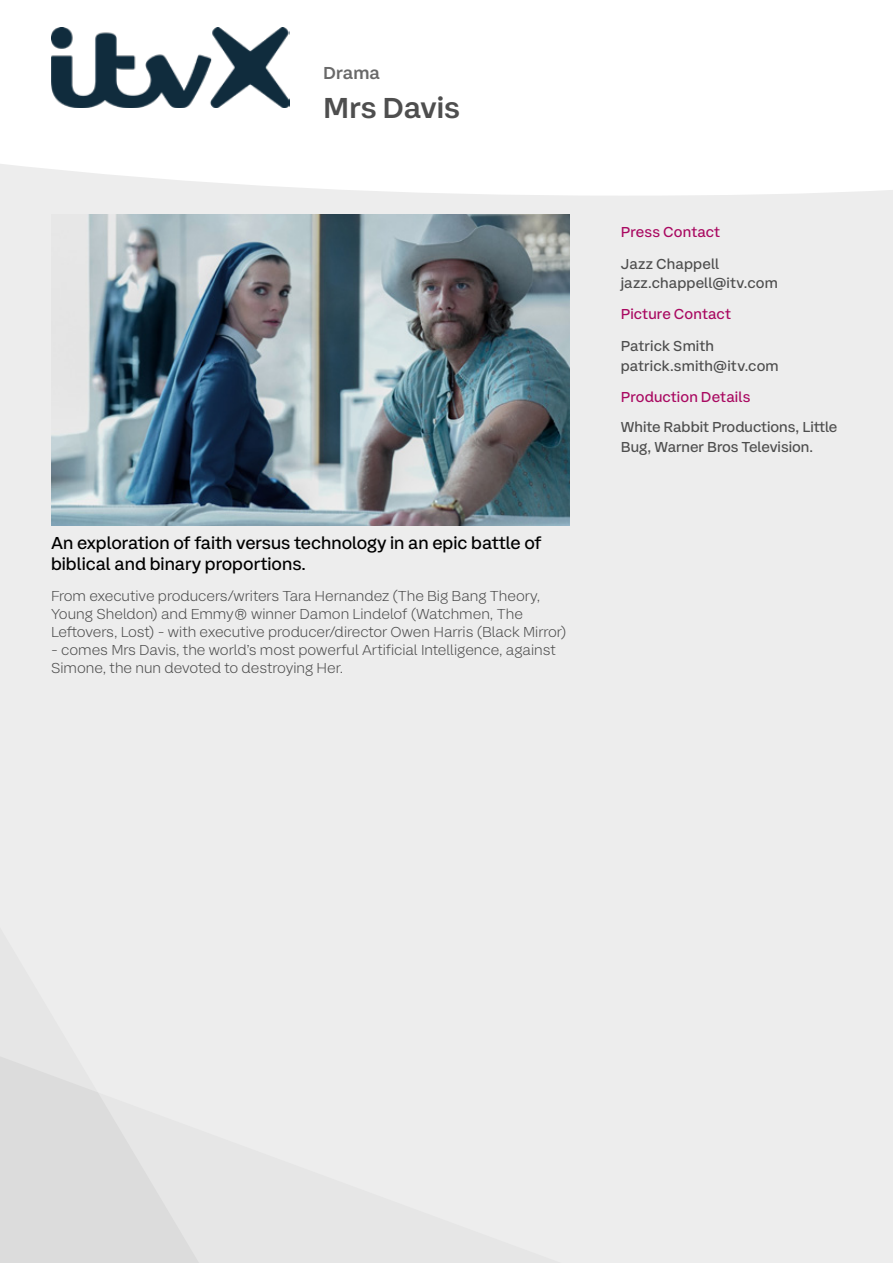
<style>
.page{position:relative;width:893px;height:1263px;background:#ededed}
.page>*{position:absolute;margin:0;border:0;box-sizing:border-box;transform-origin:0 0}
.t1{font:500 30px "ITV Display Sans";color:#4e4e4e}
.t2{font:18px/21px "ITV Display Sans";color:#000}
.t3{font:500 18px "ITV Display Sans";color:#696969}
.t4{font:300 15px/18px "ITV Display Sans";color:#4e4e4e}
.t5{font:15px/19.5px "ITV Display Sans";color:#4e4e4e}
.t6{font:15px "ITV Display Sans";letter-spacing:.005em;color:#a90961}
</style>
<div class="page">
<svg style="left:0;top:1056px;width:199px;height:207px"></svg>
<div style="left:0;top:0;width:893px;height:196px;background:#fff"></div>
<img style="left:51px;top:215px;width:519px;height:311px">
<img style="left:51px;top:28px;width:238px;height:79px">
<p class="t3" style="left:323px;top:61px;width:58px">Drama</p>
<h1 class="t1" style="left:323px;top:89px;width:138px">Mrs Davis</h1>
<p class="t2" style="left:51px;top:533px;width:492px">An exploration of faith versus technology in an epic battle of biblical and binary proportions.</p>
<p class="t4" style="left:51px;top:587px;width:517px">From executive producers/writers Tara Hernandez (The Big Bang Theory,<br>Young Sheldon) and Emmy® winner Damon Lindelof (Watchmen, The<br>Leftovers, Lost) - with executive producer/director Owen Harris (Black Mirror)</p>
<p class="t4" style="left:51px;top:641px;width:506px">- comes Mrs Davis, the world’s most powerful Artificial Intelligence, against<br>Simone, the nun devoted to destroying Her.</p>
<p class="t6" style="left:621px;top:222px;width:101px">Press Contact</p>
<p class="t5" style="left:621px;top:254px;width:159px">Jazz Chappell jazz.chappell@itv.com</p>
<p class="t6" style="left:621px;top:304px;width:112px">Picture Contact</p>
<p class="t5" style="left:621px;top:336px;width:159px">Patrick Smith patrick.smith@itv.com</p>
<p class="t6" style="left:621px;top:387px;width:131px">Production Details</p>
<p class="t5" style="left:621px;top:417px;width:218px">White Rabbit Productions, Little<br>Bug, Warner Bros Television.</p>
</div>
